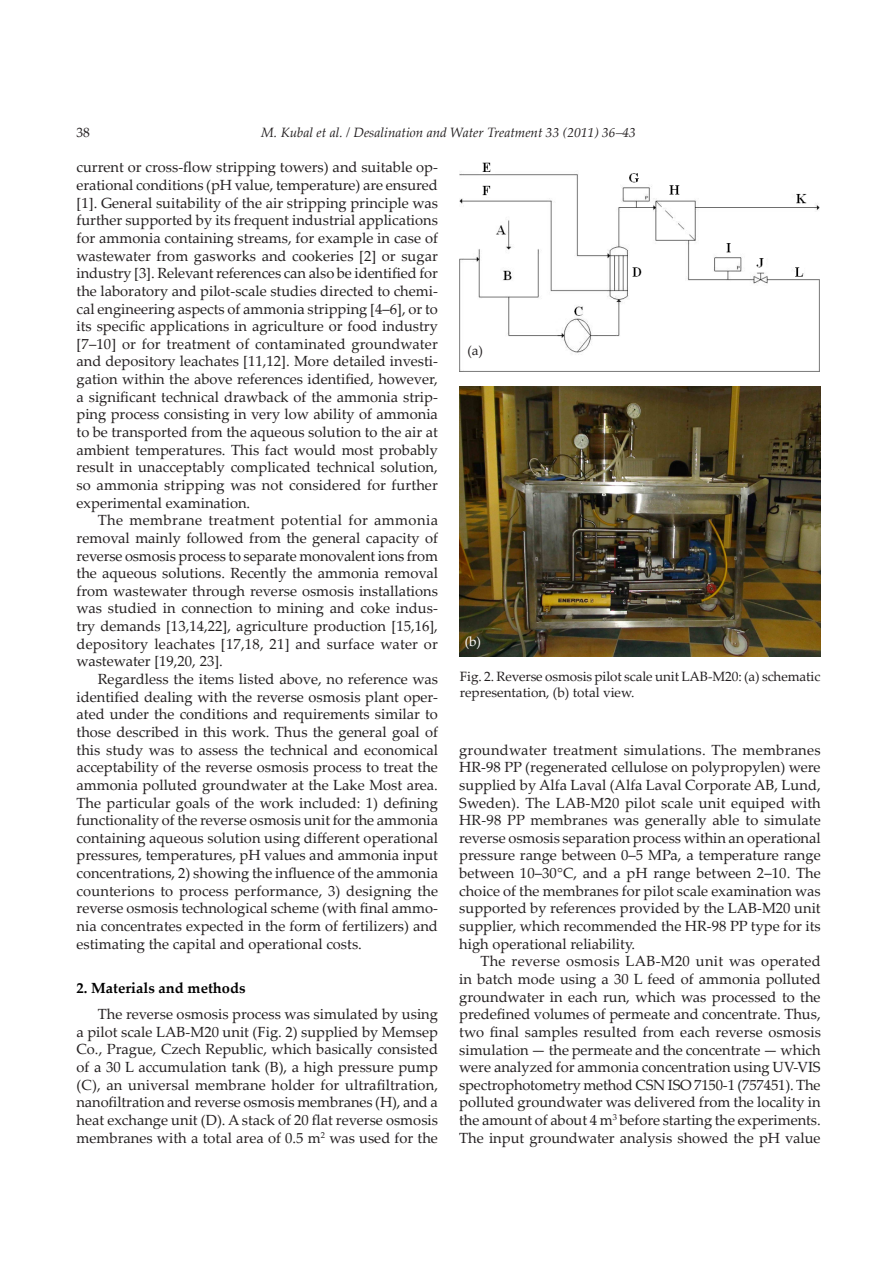
<style>
.page{position:relative;width:893px;height:1263px;background:#fff}
.page>*{position:absolute;margin:0;border:0;box-sizing:border-box;transform-origin:0 0}
.Body_text{font:14.7px/17.7px "Palatino Linotype";color:#231f20;text-align:justify}
.Section_title{font:700 14.7px "Palatino Linotype";color:#000}
.Figs_Tabs{font:13.5px/16.2px "Palatino Linotype";letter-spacing:-.005em;color:#231f20}
.t1{font:italic 13.5px "Palatino Linotype";color:#231f20}
.Figs_Tabs-2{font:13.5px "Palatino Linotype";color:#fff}
</style>
<div class="page">
<img style="left:459px;top:162px;width:361px;height:210px">
<img style="left:460px;top:386px;width:360px;height:271px">
<p class="Figs_Tabs" style="left:77px;top:124px;width:15px">38</p>
<p class="t1" style="left:261px;top:123px;width:376px">M. Kubal et al. / Desalination and Water Treatment 33 (2011) 36–43</p>
<p class="Body_text" style="left:77px;top:158px;width:363px">current or cross-flow stripping towers) and suitable op&shy;erational conditions (pH value, temperature) are ensured [1]. General suitability of the air stripping principle was further supported by its frequent industrial applications for ammonia containing streams, for example in case of wastewater from gasworks and cookeries [2] or sugar industry [3]. Relevant references can also be identified for the laboratory and pilot-scale studies directed to chemi&shy;cal engineering aspects of ammonia stripping [4–6], or to its specific applications in agriculture or food industry [7–10] or for treatment of contaminated groundwater and depository leachates [11,12]. More detailed investi&shy;gation within the above references identified, however, a significant technical drawback of the ammonia strip&shy;ping process consisting in very low ability of ammonia to be transported from the aqueous solution to the air at ambient temperatures. This fact would most probably result in unacceptably complicated technical solution, so ammonia stripping was not considered for further experimental examination.</p>
<p class="Body_text" style="left:77px;top:511px;width:363px;text-indent:21px">The membrane treatment potential for ammonia removal mainly followed from the general capacity of reverse osmosis process to separate monovalent ions from the aqueous solutions. Recently the ammonia removal from wastewater through reverse osmosis installations was studied in connection to mining and coke indus&shy;try demands [13,14,22], agriculture production [15,16], depository leachates [17,18, 21] and surface water or wastewater [19,20, 23].</p>
<p class="Body_text" style="left:77px;top:670px;width:363px;text-indent:21px">Regardless the items listed above, no reference was identified dealing with the reverse osmosis plant oper&shy;ated under the conditions and requirements similar to those described in this work. Thus the general goal of this study was to assess the technical and economical acceptability of the reverse osmosis process to treat the ammonia polluted groundwater at the Lake Most area.<br>The particular goals of the work included: 1) defining functionality of the reverse osmosis unit for the ammonia containing aqueous solution using different operational pressures, temperatures, pH values and ammonia input concentrations, 2) showing the influence of the ammonia counterions to process performance, 3) designing the reverse osmosis technological scheme (with final ammo&shy;nia concentrates expected in the form of fertilizers) and estimating the capital and operational costs.</p>
<p class="Section_title" style="left:77px;top:977px;width:171px">2. Materials and methods</p>
<p class="Body_text" style="left:77px;top:1005px;width:363px;text-indent:21px">The reverse osmosis process was simulated by using a pilot scale LAB-M20 unit (Fig. 2) supplied by Memsep Co., Prague, Czech Republic, which basically consisted of a 30 L accumulation tank (B), a high pressure pump (C), an universal membrane holder for ultrafiltration, nanofiltration and reverse osmosis membranes (H), and a heat exchange unit (D). A stack of 20 flat reverse osmosis membranes with a total area of 0.5 m<sup>2</sup> was used for the</p>
<p class="Figs_Tabs" style="left:467px;top:342px;width:17px">(a)</p>
<p class="Figs_Tabs-2" style="left:465px;top:632px;width:18px">(b)</p>
<p class="Figs_Tabs" style="left:460px;top:668px;width:362px">Fig. 2. Reverse osmosis pilot scale unit LAB-M20: (a) schematic representation, (b) total view.</p>
<p class="Body_text" style="left:459px;top:740px;width:363px">groundwater treatment simulations. The membranes HR-98 PP (regenerated cellulose on polypropylen) were supplied by Alfa Laval (Alfa Laval Corporate AB, Lund, Sweden). The LAB-M20 pilot scale unit equiped with HR-98 PP membranes was generally able to simulate reverse osmosis separation process within an operational pressure range between 0–5 MPa, a temperature range between 10–30°C, and a pH range between 2–10. The choice of the membranes for pilot scale examination was supported by references provided by the LAB-M20 unit supplier, which recommended the HR-98 PP type for its high operational reliability.</p>
<p class="Body_text" style="left:459px;top:952px;width:363px;text-indent:21px">The reverse osmosis LAB-M20 unit was operated in batch mode using a 30 L feed of ammonia polluted groundwater in each run, which was processed to the predefined volumes of permeate and concentrate. Thus, two final samples resulted from each reverse osmosis simulation — the permeate and the concentrate — which were analyzed for ammonia concentration using UV-VIS spectrophotometry method CSN ISO 7150-1 (757451). The polluted groundwater was delivered from the locality in the amount of about 4 m<sup>3</sup> before starting the experiments.<br>The input groundwater analysis showed the pH value</p>
</div>
